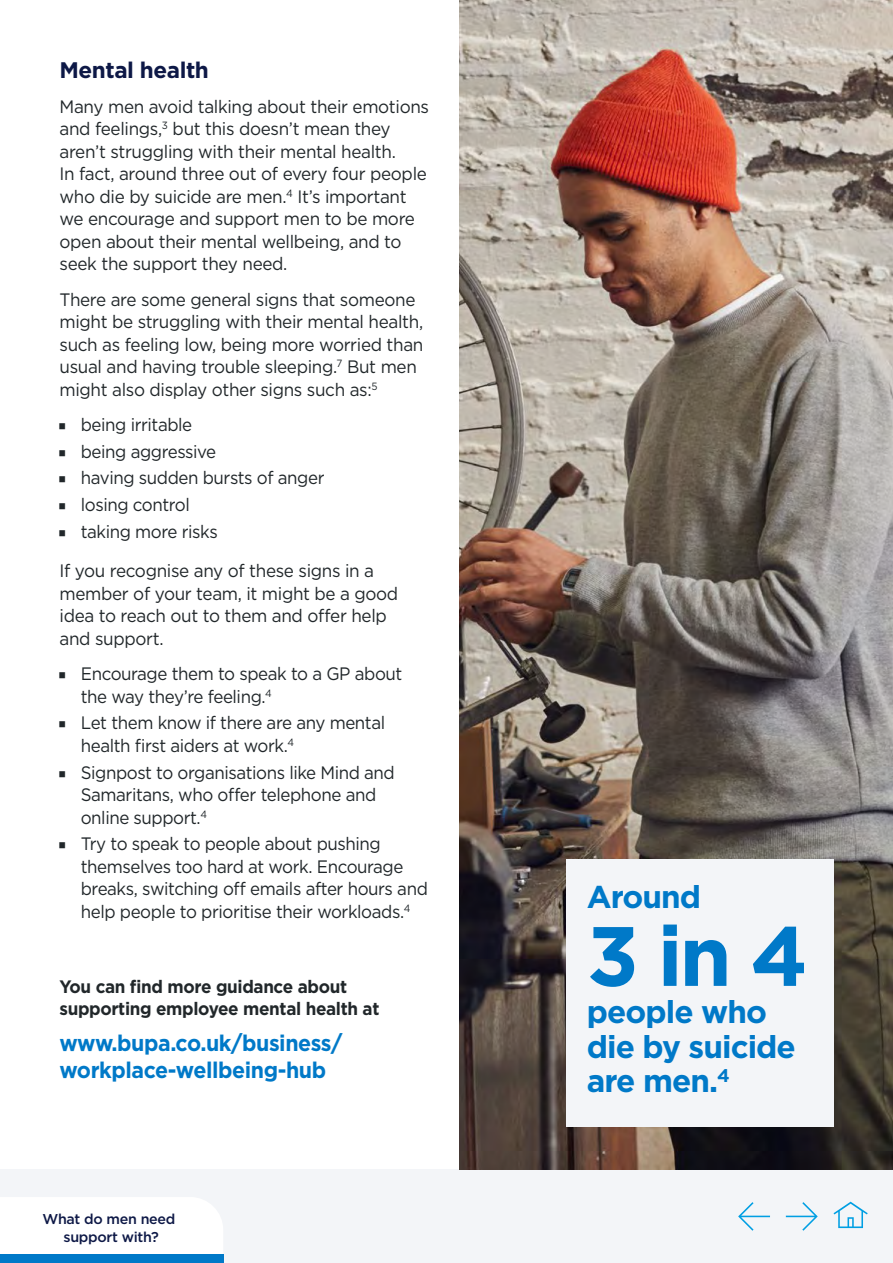
<style>
.page{position:relative;width:893px;height:1263px;background:#fff}
.page>*{position:absolute;margin:0;border:0;box-sizing:border-box;transform-origin:0 0}
.Quote_CYAN{font:700 84px "Gotham";color:#0079c8}
.Quote_CYAN-2{font:700 31.5px/34.5px "Gotham";letter-spacing:-.03em;color:#0079c8}
.A4_Body_Copy{font:700 22.5px/27px "Gotham";letter-spacing:-.02em;color:#0079c8;scale:.95 1}
.A4_Sub_B_-_CYAN{font:700 22.5px "Gotham";letter-spacing:-.02em;color:#0d1846}
.A4_Body_Copy-2{font:18px/22.5px "Gotham";letter-spacing:-.02em;color:#21272a;scale:.95 1}
.A4_Body_Copy-3{font:18px/22.5px "Gotham";letter-spacing:-.02em;color:#21272a;scale:.94 1}
.A4_Body_Copy-4{font:700 18px/22.5px "Gotham";letter-spacing:-.02em;color:#21272a;scale:.95 1}
.t1{font:500 14.25px/18px "Gotham";letter-spacing:-.02em;color:#0d1846;text-align:center}
</style>
<div class="page">
<div style="left:0;top:1169px;width:893px;height:94px;background:#f3f5f8"></div>
<svg style="left:833px;top:1202px;width:35px;height:26px"></svg>
<svg style="left:738px;top:1202px;width:32px;height:29px"></svg>
<svg style="left:786px;top:1202px;width:32px;height:29px"></svg>
<div style="left:0;top:1197px;width:223px;height:57px;background:#fff"></div>
<div style="left:0;top:1254px;width:223px;height:9px;background:#0079c8"></div>
<img style="left:459px;top:0;width:434px;height:1169px">
<div style="left:566px;top:859px;width:267px;height:268px;background:#f3f5f8"></div>
<p class="A4_Sub_B_-_CYAN" style="left:60px;top:55px;width:151px">Mental health</p>
<p class="A4_Body_Copy-2" style="left:60px;top:95px;width:390px">Many men avoid talking about their emotions and feelings,<sup>3</sup> but this doesn’t mean they aren’t struggling with their mental health.<br>In fact, around three out of every four people who die by suicide are men.<sup>4</sup> It’s important we encourage and support men to be more open about their mental wellbeing, and to seek the support they need.</p>
<p class="A4_Body_Copy-2" style="left:60px;top:288px;width:385px">There are some general signs that someone might be struggling with their mental health, such as feeling low, being more worried than usual and having trouble sleeping.<sup>7</sup> But men might also display other signs such as:<sup>5</sup></p>
<p class="A4_Body_Copy-3" style="left:81px;top:413px;width:120px">being irritable</p>
<p class="A4_Body_Copy-3" style="left:81px;top:440px;width:146px">being aggressive</p>
<p class="A4_Body_Copy-3" style="left:81px;top:466px;width:261px">having sudden bursts of anger</p>
<p class="A4_Body_Copy-3" style="left:81px;top:493px;width:117px">losing control</p>
<p class="A4_Body_Copy-3" style="left:81px;top:520px;width:147px">taking more risks</p>
<p class="A4_Body_Copy-2" style="left:60px;top:559px;width:358px">If you recognise any of these signs in a member of your team, it might be a good idea to reach out to them and offer help and support.</p>
<p class="A4_Body_Copy-3" style="left:81px;top:662px;width:344px">Encourage them to speak to a GP about the way they’re feeling.<sup>4</sup></p>
<p class="A4_Body_Copy-3" style="left:81px;top:711px;width:325px">Let them know if there are any mental health first aiders at work.<sup>4</sup></p>
<p class="A4_Body_Copy-3" style="left:81px;top:761px;width:336px">Signpost to organisations like Mind and<br>Samaritans, who offer telephone and online support.<sup>4</sup></p>
<p class="A4_Body_Copy-3" style="left:81px;top:832px;width:371px">Try to speak to people about pushing themselves too hard at work. Encourage breaks, switching off emails after hours and help people to prioritise their workloads.<sup>4</sup></p>
<p class="A4_Body_Copy-4" style="left:60px;top:975px;width:338px">You can find more guidance about supporting employee mental health at</p>
<p class="A4_Body_Copy" style="left:60px;top:1029px;width:299px">www.bupa.co.uk/business/ workplace-wellbeing-hub</p>
<p class="t1" style="left:43px;top:1209px;width:134px">What do men need support with?</p>
<p class="Quote_CYAN-2" style="left:587px;top:879px;width:116px">Around</p>
<p class="Quote_CYAN" style="left:587px;top:900px;width:223px">3 in 4</p>
<p class="Quote_CYAN-2" style="left:587px;top:995px;width:211px">people who die by suicide are men.<sup>4</sup></p>
</div>
